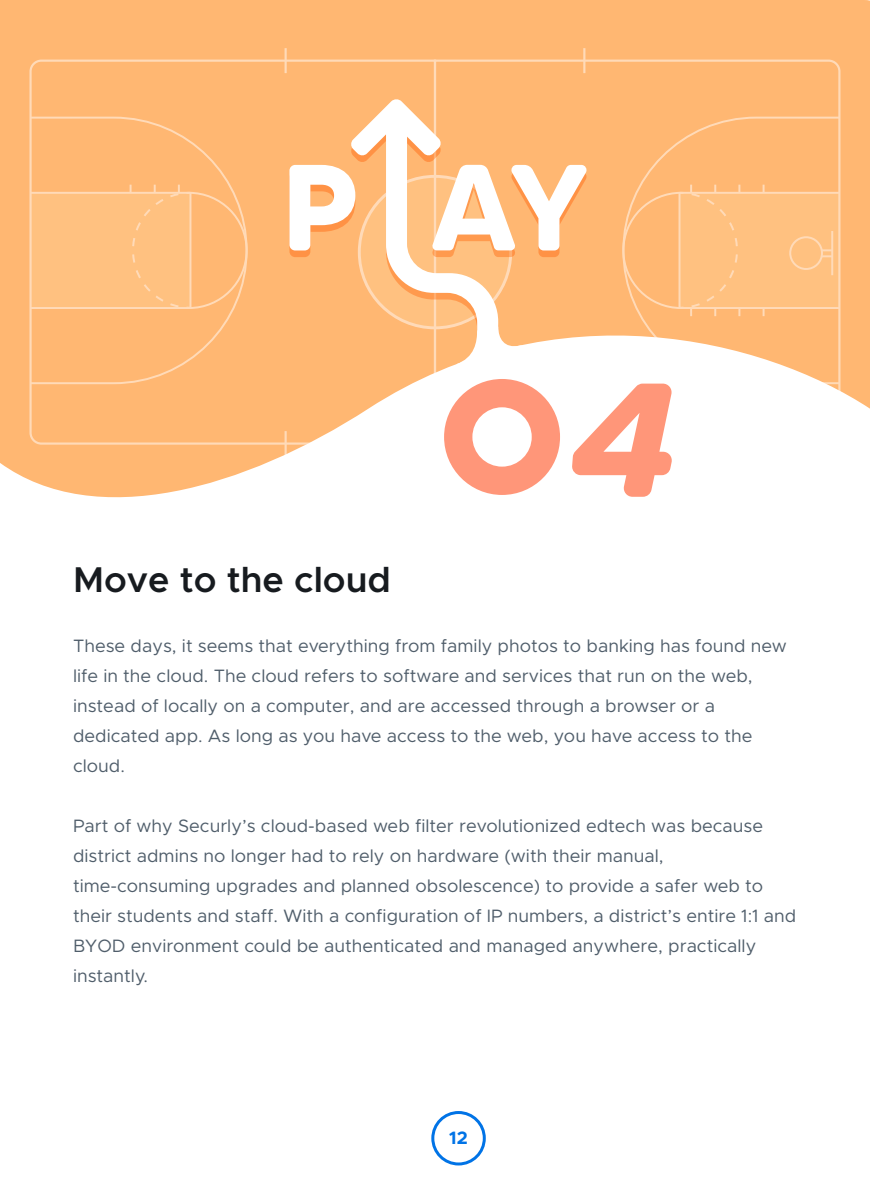
<style>
.page{position:relative;width:870px;height:1188px;background:#fff}
.page>*{position:absolute;margin:0;border:0;box-sizing:border-box;transform-origin:0 0}
.t1{font:600 36px "Metropolis";color:#171b1f}
.t2{font:18px/30px "Metropolis";color:#505e6b}
.t3{font:700 18px "Metropolis";color:#0073e6}
</style>
<div class="page">
<div style="left:431px;top:1111px;width:55px;height:55px;border:3px solid #0073e6;border-radius:50%"></div>
<div style="left:0;top:0;width:870px;height:287px;background:#ffb772"></div>
<hr style="left:285px;top:48px;width:2px;height:25px;background:#fff">
<svg style="left:437px;top:58px;width:404px;height:41px"></svg>
<hr style="left:583px;top:48px;width:2px;height:25px;background:#fff">
<div style="left:29px;top:58px;width:408px;height:229px;background:#ffb772"></div>
<div style="left:29px;top:116px;width:220px;height:69px;background:#ffb772"></div>
<svg style="left:29px;top:185px;width:220px;height:102px"></svg>
<hr style="left:189px;top:193px;width:2px;height:115px;background:#fff">
<svg style="left:0;top:287px;width:870px;height:211px;fill:#ffb772"></svg>
<svg style="left:289px;top:99px;width:552px;height:398px"></svg>
<h1 class="t1" style="left:73px;top:557px;width:320px">Move to the cloud</h1>
<p class="t2" style="left:73px;top:631px;width:715px">These days, it seems that everything from family photos to banking has found new life in the cloud. The cloud refers to software and services that run on the web, instead of locally on a computer, and are accessed through a browser or a dedicated app. As long as you have access to the web, you have access to the cloud.</p>
<p class="t2" style="left:73px;top:811px;width:725px">Part of why Securly’s cloud-based web filter revolutionized edtech was because district admins no longer had to rely on hardware (with their manual, time-consuming upgrades and planned obsolescence) to provide a safer web to their students and staff. With a configuration of IP numbers, a district’s entire 1:1 and BYOD environment could be authenticated and managed anywhere, practically instantly.</p>
<p class="t3" style="left:449px;top:1126px;width:20px">12</p>
</div>
